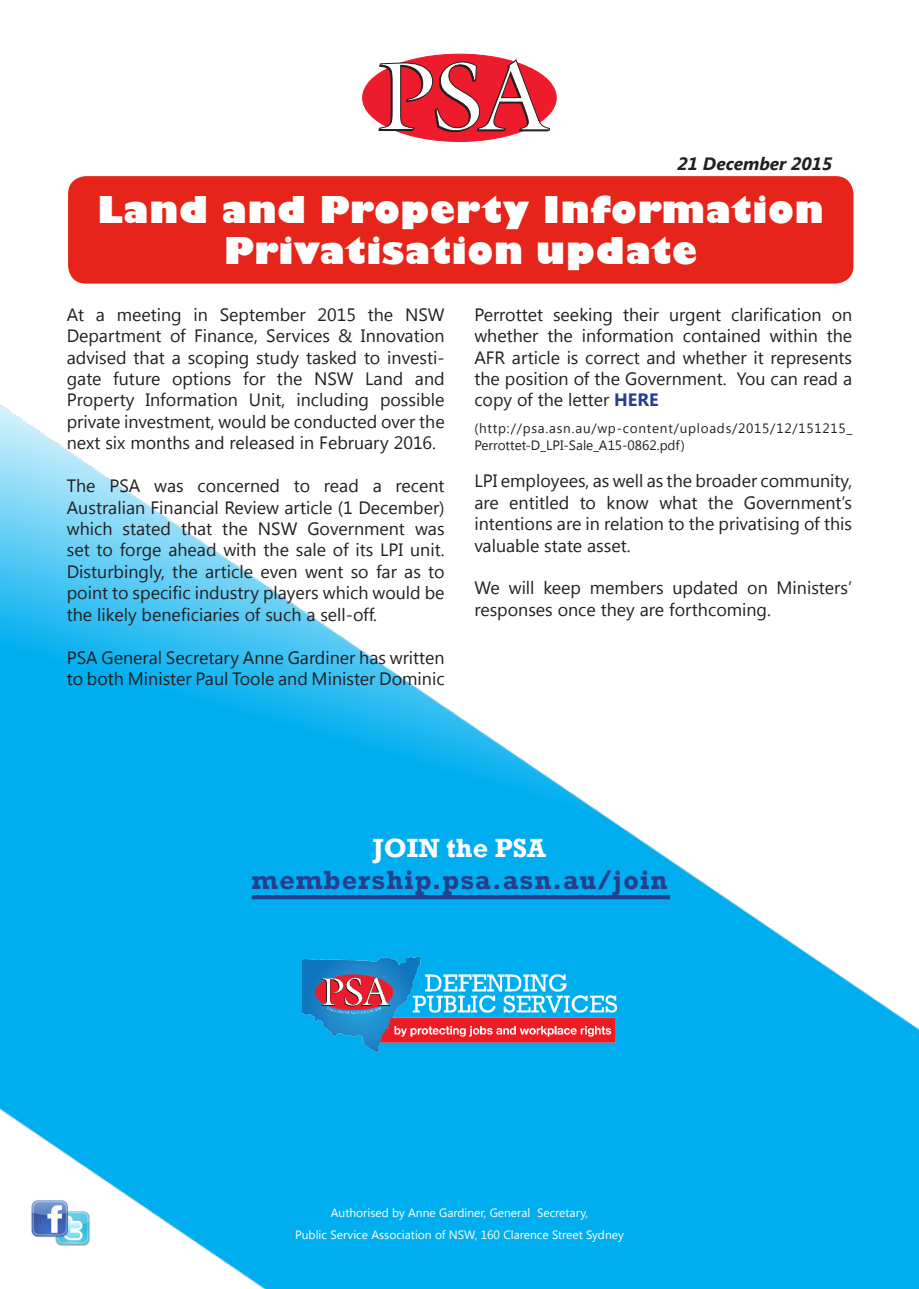
<style>
.page{position:relative;width:919px;height:1289px;background:#fff}
.page>*{position:absolute;margin:0;border:0;box-sizing:border-box;transform-origin:0 0}
.t1{font:800 36px "Gill Sans";letter-spacing:.02em;color:#fff}
.Body_text{font:700 27px "Rockwell";letter-spacing:.04em;color:#253f8e}
.Body_text-2{font:700 27px "Rockwell";color:#fff}
.Body_text-3{font:17.85px/21.5px "Segoe UI";color:#231f20;text-align:justify}
.Body_text-4{font:italic 700 17.85px "Segoe UI";color:#231f20}
.Body_text-5{font:13.5px/16.2px "Segoe UI";letter-spacing:.055em;color:#231f20}
.Body_text-6{font:12px "Segoe UI";color:#fff}
.s1{font-weight:700;color:#253f8e}
</style>
<div class="page">
<div style="left:68px;top:176px;width:785px;height:107px;background:#e72419;border-radius:18px"></div>
<img style="left:0;top:404px;width:918px;height:884px">
<div style="left:362px;top:54px;width:194px;height:87px;background:#ee1b2c;border-radius:50%"></div>
<svg style="left:378px;top:59px;width:172px;height:73px"></svg>
<img style="left:302px;top:956px;width:314px;height:96px">
<img style="left:21px;top:1195px;width:78px;height:58px">
<hr style="left:252px;top:895px;width:418px;height:4px;background:#253f8e">
<p class="Body_text-4" style="left:677px;top:151px;width:156px">21 December 2015</p>
<p class="t1" style="left:97px;top:187px;width:727px">Land and Property Information</p>
<p class="t1" style="left:224px;top:228px;width:475px">Privatisation update</p>
<p class="Body_text-3" style="left:67px;top:303px;width:379px">At a meeting in September 2015 the NSW Department of Finance, Services &amp; Innovation advised that a scoping study tasked to investi&shy;gate future options for the NSW Land and Property Information Unit, including possible private investment, would be conducted over the next six months and released in February 2016.</p>
<p class="Body_text-3" style="left:67px;top:474px;width:379px">The PSA was concerned to read a recent Australian Financial Review article (1 December) which stated that the NSW Government was set to forge ahead with the sale of its LPI unit.<br>Disturbingly, the article even went so far as to point to specific industry players which would be the likely beneficiaries of such a sell-off.</p>
<p class="Body_text-3" style="left:67px;top:645px;width:379px">PSA General Secretary Anne Gardiner has written to both Minister Paul Toole and Minister Dominic</p>
<p class="Body_text-3" style="left:474px;top:303px;width:379px">Perrottet seeking their urgent clarification on whether the information contained within the AFR article is correct and whether it represents the position of the Government. You can read a copy of the letter <span class="s1">HERE</span></p>
<p class="Body_text-5" style="left:474px;top:420px;width:379px">(http://psa.asn.au/wp-content/uploads/2015/12/151215_<br>Perrottet-D_LPI-Sale_A15-0862.pdf)</p>
<p class="Body_text-3" style="left:474px;top:469px;width:379px">LPI employees, as well as the broader community, are entitled to know what the Government’s intentions are in relation to the privatising of this valuable state asset.</p>
<p class="Body_text-3" style="left:474px;top:576px;width:379px">We will keep members updated on Ministers’ responses once they are forthcoming.</p>
<p class="Body_text-2" style="left:373px;top:831px;width:175px">JOIN the PSA</p>
<p class="Body_text" style="left:251px;top:863px;width:417px">membership.psa.asn.au/join</p>
<p class="Body_text-6" style="left:331px;top:1204px;width:259px">Authorised by Anne Gardiner, General Secretary,</p>
<p class="Body_text-6" style="left:295px;top:1226px;width:330px">Public Service Association of NSW, 160 Clarence Street Sydney</p>
</div>
